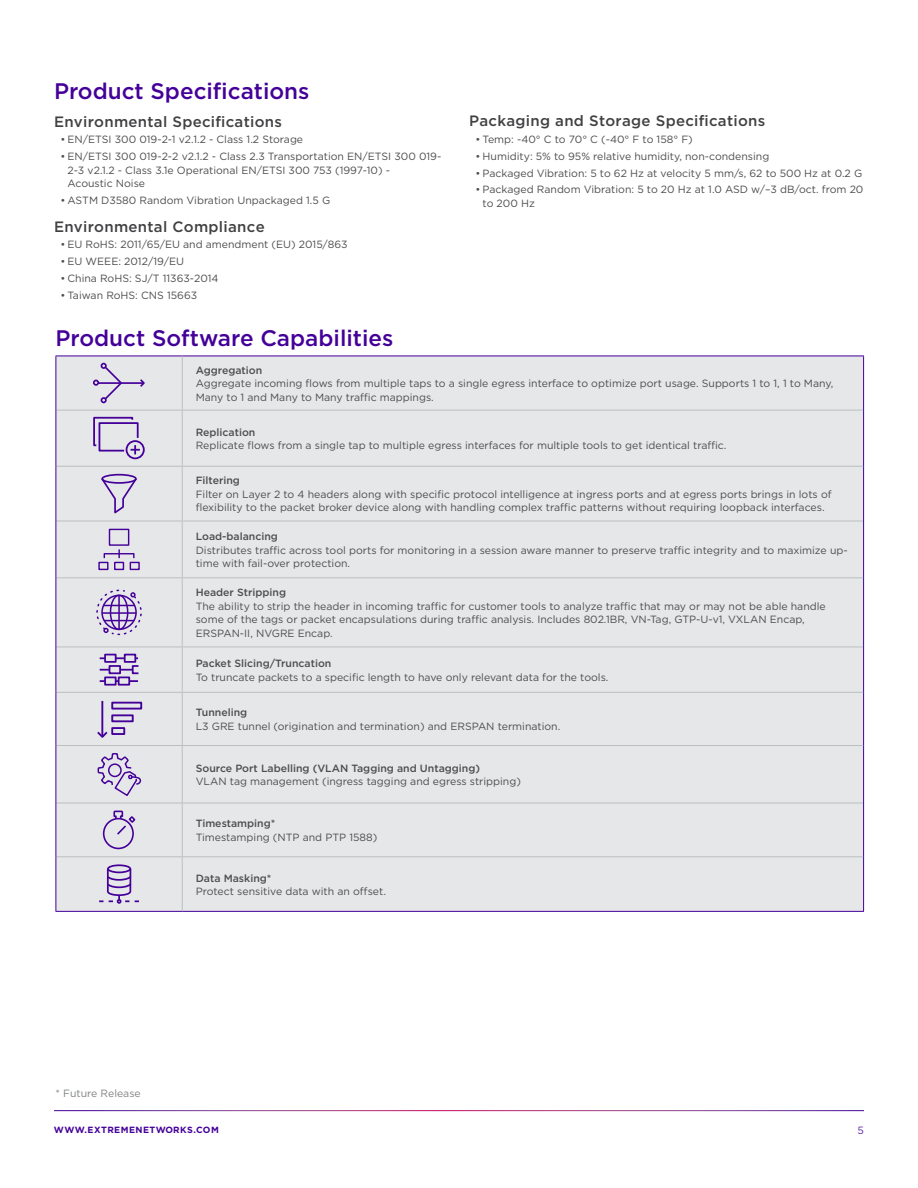
<style>
.page{position:relative;width:918px;height:1188px;background:#fff}
.page>*{position:absolute;margin:0;border:0;box-sizing:border-box;transform-origin:0 0}
.t1{font:500 22.5px "Gotham";color:#409}
.t2{font:500 15px "Gotham";letter-spacing:.02em;color:#414042}
.t3{font:10.5px/13.5px "Gotham";color:#4d4d4f}
.t4{font:500 10.5px "Gotham";color:#4d4d4f}
.t5{font:10.5px "Gotham";color:#808285}
.t6{font:10.5px "Gotham";color:#6026a8}
.t7{font:700 9px "Gotham";letter-spacing:.05em;color:#409}
</style>
<div class="page">
<div style="left:57px;top:357px;width:806px;height:554px;background:#e6e7e8"></div>
<hr style="left:56px;top:410px;width:126px;height:1px;background:#bcbec0">
<hr style="left:182px;top:410px;width:681px;height:1px;background:#bcbec0">
<hr style="left:56px;top:466px;width:126px;height:1px;background:#bcbec0">
<hr style="left:182px;top:466px;width:681px;height:1px;background:#bcbec0">
<hr style="left:56px;top:521px;width:126px;height:1px;background:#bcbec0">
<hr style="left:182px;top:521px;width:681px;height:1px;background:#bcbec0">
<hr style="left:56px;top:577px;width:126px;height:1px;background:#bcbec0">
<hr style="left:182px;top:577px;width:681px;height:1px;background:#bcbec0">
<hr style="left:56px;top:647px;width:126px;height:1px;background:#bcbec0">
<hr style="left:182px;top:647px;width:681px;height:1px;background:#bcbec0">
<hr style="left:56px;top:692px;width:126px;height:1px;background:#bcbec0">
<hr style="left:182px;top:692px;width:681px;height:1px;background:#bcbec0">
<hr style="left:56px;top:745px;width:126px;height:1px;background:#bcbec0">
<hr style="left:182px;top:745px;width:681px;height:1px;background:#bcbec0">
<hr style="left:56px;top:803px;width:126px;height:1px;background:#bcbec0">
<hr style="left:182px;top:803px;width:681px;height:1px;background:#bcbec0">
<hr style="left:56px;top:856px;width:126px;height:1px;background:#bcbec0">
<hr style="left:182px;top:856px;width:681px;height:1px;background:#bcbec0">
<hr style="left:56px;top:356px;width:126px;height:1px;background:#409">
<hr style="left:182px;top:356px;width:682px;height:1px;background:#409">
<hr style="left:56px;top:356px;width:1px;height:54px;background:#409">
<hr style="left:56px;top:410px;width:1px;height:56px;background:#409">
<hr style="left:56px;top:466px;width:1px;height:55px;background:#409">
<hr style="left:56px;top:521px;width:1px;height:57px;background:#409">
<hr style="left:56px;top:578px;width:1px;height:69px;background:#409">
<hr style="left:56px;top:647px;width:1px;height:45px;background:#409">
<hr style="left:56px;top:692px;width:1px;height:54px;background:#409">
<hr style="left:56px;top:746px;width:1px;height:57px;background:#409">
<hr style="left:56px;top:803px;width:1px;height:54px;background:#409">
<hr style="left:56px;top:857px;width:1px;height:54px;background:#409">
<hr style="left:863px;top:356px;width:1px;height:54px;background:#409">
<hr style="left:863px;top:410px;width:1px;height:56px;background:#409">
<hr style="left:863px;top:466px;width:1px;height:55px;background:#409">
<hr style="left:863px;top:521px;width:1px;height:57px;background:#409">
<hr style="left:863px;top:578px;width:1px;height:69px;background:#409">
<hr style="left:863px;top:647px;width:1px;height:45px;background:#409">
<hr style="left:863px;top:692px;width:1px;height:54px;background:#409">
<hr style="left:863px;top:746px;width:1px;height:57px;background:#409">
<hr style="left:863px;top:803px;width:1px;height:54px;background:#409">
<hr style="left:863px;top:857px;width:1px;height:54px;background:#409">
<hr style="left:56px;top:911px;width:126px;height:1px;background:#409">
<hr style="left:182px;top:911px;width:682px;height:1px;background:#409">
<hr style="left:182px;top:356px;width:1px;height:54px;background:#bcbec0">
<hr style="left:182px;top:410px;width:1px;height:56px;background:#bcbec0">
<hr style="left:182px;top:467px;width:1px;height:54px;background:#bcbec0">
<hr style="left:182px;top:521px;width:1px;height:56px;background:#bcbec0">
<hr style="left:182px;top:578px;width:1px;height:69px;background:#bcbec0">
<hr style="left:182px;top:647px;width:1px;height:45px;background:#bcbec0">
<hr style="left:182px;top:693px;width:1px;height:52px;background:#bcbec0">
<hr style="left:182px;top:746px;width:1px;height:57px;background:#bcbec0">
<hr style="left:182px;top:803px;width:1px;height:53px;background:#bcbec0">
<hr style="left:182px;top:857px;width:1px;height:54px;background:#bcbec0">
<svg style="left:138px;top:377px;width:7px;height:12px"></svg>
<hr style="left:121px;top:382px;width:23px;height:2px;background:#409">
<svg style="left:93px;top:363px;width:31px;height:40px"></svg>
<div style="left:126px;top:440px;width:19px;height:19px;border:2px solid #409;border-radius:50%"></div>
<svg style="left:93px;top:417px;width:47px;height:37px;background:#c2b4d6"></svg>
<svg style="left:101px;top:473px;width:37px;height:41px;background:#cbc1db"></svg>
<div style="left:109px;top:529px;width:20px;height:17px;border:1px solid #409"></div>
<div style="left:98px;top:562px;width:11px;height:8px;border:1px solid #409"></div>
<div style="left:114px;top:562px;width:10px;height:8px;border:1px solid #409"></div>
<div style="left:130px;top:562px;width:10px;height:8px;border:1px solid #409"></div>
<svg style="left:103px;top:549px;width:32px;height:11px"></svg>
<svg style="left:96px;top:589px;width:46px;height:47px;background:#bdadd4"></svg>
<svg style="left:117px;top:657px;width:7px;height:2px"></svg>
<div style="left:104px;top:654px;width:13px;height:9px;border:2px solid #409"></div>
<div style="left:124px;top:654px;width:12px;height:9px;border:2px solid #409"></div>
<svg style="left:121px;top:669px;width:11px;height:2px"></svg>
<svg style="left:100px;top:669px;width:9px;height:2px"></svg>
<div style="left:109px;top:665px;width:12px;height:9px;border:2px solid #409"></div>
<div style="left:132px;top:665px;width:7px;height:9px;border:2px solid #409"></div>
<svg style="left:130px;top:680px;width:8px;height:2px"></svg>
<div style="left:104px;top:677px;width:13px;height:9px;border:2px solid #409"></div>
<div style="left:118px;top:677px;width:12px;height:9px;border:2px solid #409"></div>
<svg style="left:96px;top:730px;width:14px;height:9px"></svg>
<hr style="left:101px;top:701px;width:2px;height:36px;background:#409">
<div style="left:111px;top:702px;width:31px;height:8px;border:2px solid #409"></div>
<div style="left:111px;top:714px;width:23px;height:8px;border:2px solid #409"></div>
<div style="left:111px;top:727px;width:14px;height:8px;border:2px solid #409"></div>
<svg style="left:97px;top:753px;width:44px;height:43px;background:#c9bed9"></svg>
<div style="left:103px;top:818px;width:31px;height:31px;border:2px solid #409;border-radius:50%"></div>
<svg style="left:113px;top:810px;width:23px;height:26px"></svg>
<svg style="left:99px;top:864px;width:40px;height:40px;background:#c4b7d7"></svg>
<h1 class="t1" style="left:54px;top:76px;width:257px">Product Specifications</h1>
<h2 class="t2" style="left:54px;top:112px;width:230px">Environmental Specifications</h2>
<p class="t3" style="left:60px;top:133px;width:244px">• EN/ETSI 300 019-2-1 v2.1.2 - Class 1.2 Storage</p>
<p class="t3" style="left:68px;top:150px;width:375px;text-indent:-7px">• EN/ETSI 300 019-2-2 v2.1.2 - Class 2.3 Transportation EN/ETSI 300 019-<br>2-3 v2.1.2 - Class 3.1e Operational EN/ETSI 300 753 (1997-10) -<br>Acoustic Noise</p>
<p class="t3" style="left:60px;top:193px;width:271px">• ASTM D3580 Random Vibration Unpackaged 1.5 G</p>
<h2 class="t2" style="left:54px;top:217px;width:212px">Environmental Compliance</h2>
<p class="t3" style="left:60px;top:238px;width:289px">• EU RoHS: 2011/65/EU and amendment (EU) 2015/863</p>
<p class="t3" style="left:60px;top:255px;width:125px">• EU WEEE: 2012/19/EU</p>
<p class="t3" style="left:60px;top:271px;width:160px">• China RoHS: SJ/T 11363-2014</p>
<p class="t3" style="left:60px;top:288px;width:138px">• Taiwan RoHS: CNS 15663</p>
<h2 class="t2" style="left:469px;top:111px;width:298px">Packaging and Storage Specifications</h2>
<p class="t3" style="left:476px;top:133px;width:219px">• Temp: -40° C to 70° C (-40° F to 158° F)</p>
<p class="t3" style="left:476px;top:149px;width:295px">• Humidity: 5% to 95% relative humidity, non-condensing</p>
<p class="t3" style="left:476px;top:166px;width:388px">• Packaged Vibration: 5 to 62 Hz at velocity 5 mm/s, 62 to 500 Hz at 0.2 G</p>
<p class="t3" style="left:483px;top:183px;width:382px;text-indent:-7px">• Packaged Random Vibration: 5 to 20 Hz at 1.0 ASD w/–3 dB/oct. from 20 to 200 Hz</p>
<h1 class="t1" style="left:56px;top:324px;width:339px">Product Software Capabilities</h1>
<p class="t4" style="left:196px;top:363px;width:68px">Aggregation</p>
<p class="t3" style="left:196px;top:377px;width:639px">Aggregate incoming flows from multiple taps to a single egress interface to optimize port usage. Supports 1 to 1, 1 to Many,<br>Many to 1 and Many to Many traffic mappings.</p>
<p class="t4" style="left:196px;top:425px;width:61px">Replication</p>
<p class="t3" style="left:196px;top:438px;width:532px">Replicate flows from a single tap to multiple egress interfaces for multiple tools to get identical traffic.</p>
<p class="t4" style="left:196px;top:474px;width:46px">Filtering</p>
<p class="t3" style="left:196px;top:487px;width:637px">Filter on Layer 2 to 4 headers along with specific protocol intelligence at ingress ports and at egress ports brings in lots of flexibility to the packet broker device along with handling complex traffic patterns without requiring loopback interfaces.</p>
<p class="t4" style="left:196px;top:530px;width:84px">Load-balancing</p>
<p class="t3" style="left:196px;top:543px;width:653px">Distributes traffic across tool ports for monitoring in a session aware manner to preserve traffic integrity and to maximize up&shy;time with fail-over protection.</p>
<p class="t4" style="left:196px;top:586px;width:92px">Header Stripping</p>
<p class="t3" style="left:196px;top:599px;width:632px">The ability to strip the header in incoming traffic for customer tools to analyze traffic that may or may not be able handle some of the tags or packet encapsulations during traffic analysis. Includes 802.1BR, VN-Tag, GTP-U-v1, VXLAN Encap,<br>ERSPAN-II, NVGRE Encap.</p>
<p class="t4" style="left:196px;top:657px;width:137px">Packet Slicing/Truncation</p>
<p class="t3" style="left:196px;top:670px;width:414px">To truncate packets to a specific length to have only relevant data for the tools.</p>
<p class="t4" style="left:196px;top:706px;width:53px">Tunneling</p>
<p class="t3" style="left:196px;top:719px;width:366px">L3 GRE tunnel (origination and termination) and ERSPAN termination.</p>
<p class="t4" style="left:196px;top:761px;width:286px">Source Port Labelling (VLAN Tagging and Untagging)</p>
<p class="t3" style="left:196px;top:775px;width:327px">VLAN tag management (ingress tagging and egress stripping)</p>
<p class="t4" style="left:196px;top:817px;width:81px">Timestamping*</p>
<p class="t3" style="left:196px;top:830px;width:183px">Timestamping (NTP and PTP 1588)</p>
<p class="t4" style="left:196px;top:871px;width:77px">Data Masking*</p>
<p class="t3" style="left:196px;top:884px;width:192px">Protect sensitive data with an offset.</p>
<p class="t5" style="left:56px;top:1087px;width:87px">* Future Release</p>
<p class="t7" style="left:54px;top:1124px;width:166px">WWW.EXTREMENETWORKS.COM</p>
<p class="t6" style="left:858px;top:1124px;width:8px">5</p>
</div>
